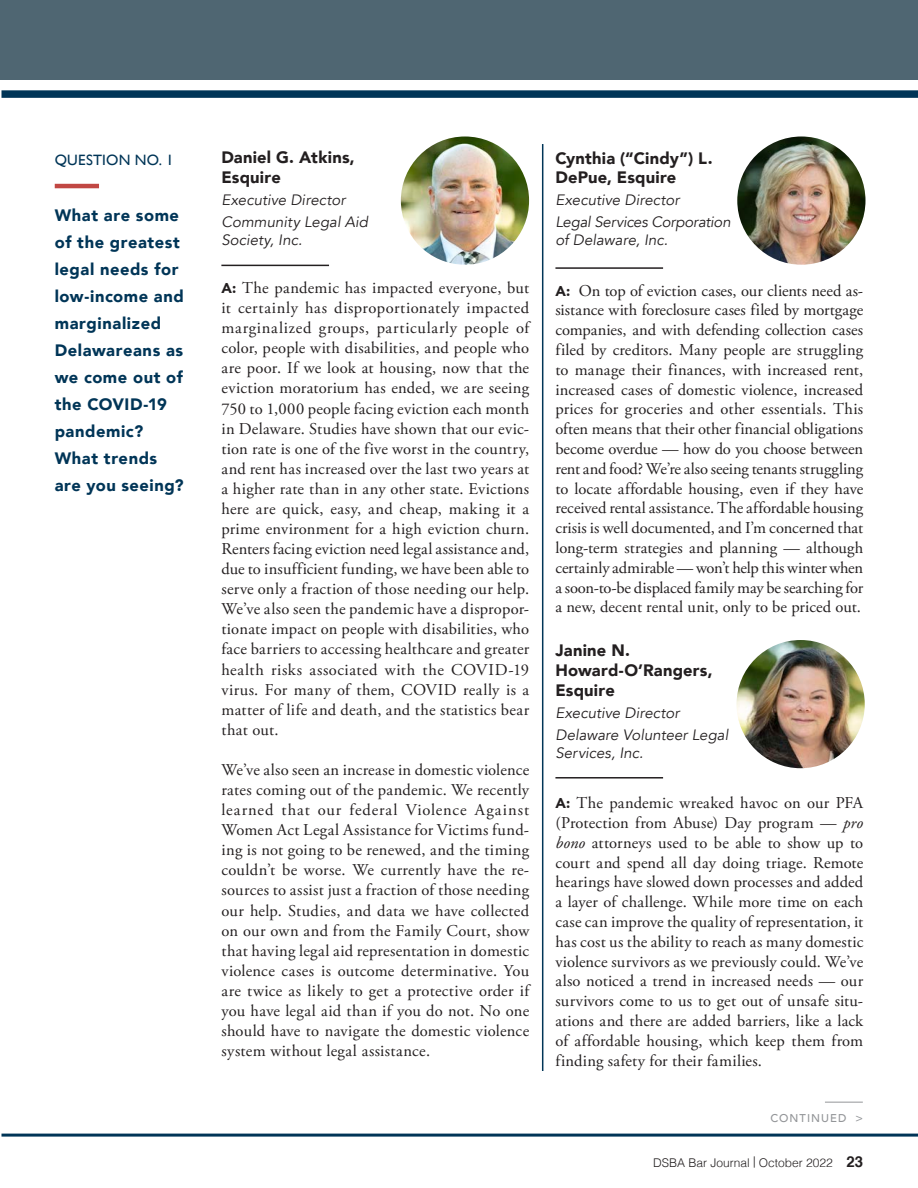
<style>
.page{position:relative;width:918px;height:1188px;background:#fff}
.page>*{position:absolute;margin:0;border:0;box-sizing:border-box;transform-origin:0 0}
.Article_Text{font:16.5px/20.1px "Adobe Garamond Pro";letter-spacing:.015em;color:#231f20;text-align:justify}
.Article_Text-2{font:900 16.5px/27px "Avenir";letter-spacing:.035em;color:#003557}
.Article_Text-3{font:900 16.5px/19.8px "Avenir";letter-spacing:.01em;color:#231f20}
.Article_Text-4{font:italic 15px/18px "Avenir";letter-spacing:.005em;color:#231f20}
.Article_Text-5{font:15px "Gill Sans";letter-spacing:.015em;color:#003557}
.t1{font:300 12px "Helvetica";color:#231f20}
.Article_Text-6{font:500 11.25px "Avenir";letter-spacing:.095em;color:#939598}
.s1{font-family:"Avenir";font-weight:900;font-size:14.25px}
.s2{font-style:italic}
.s3{font-family:"Arial Narrow";font-weight:400}
.s4{font-weight:700;font-size:15px}
</style>
<div class="page">
<hr style="left:555px;top:267px;width:108px;height:2px;background:#231f20">
<hr style="left:555px;top:777px;width:108px;height:2px;background:#231f20">
<hr style="left:55px;top:184px;width:44px;height:4px;background:#c14743">
<hr style="left:221px;top:265px;width:108px;height:1px;background:#231f20">
<img style="left:401px;top:137px;width:128px;height:128px;border-radius:64px">
<img style="left:737px;top:137px;width:129px;height:128px;border-radius:64px">
<img style="left:737px;top:640px;width:128px;height:128px;border-radius:64px">
<hr style="left:542px;top:144px;width:1px;height:927px;background:#003557">
<hr style="left:825px;top:1102px;width:38px;height:1px;background:#939598">
<div style="left:0;top:0;width:918px;height:80px;background:#4f6672"></div>
<div style="left:2px;top:90px;width:916px;height:8px;background:#003557"></div>
<hr style="left:2px;top:1134px;width:916px;height:3px;background:#003557">
<p class="Article_Text-5" style="left:55px;top:151px;width:120px">QUESTION NO. 1</p>
<p class="Article_Text-2" style="left:55px;top:201px;width:131px">What are some of the greatest legal needs for low-income and marginalized<br>Delawareans as we come out of the COVID-19 pandemic?<br>What trends are you seeing?</p>
<p class="Article_Text-3" style="left:221px;top:147px;width:135px">Daniel G. Atkins,<br>Esquire</p>
<p class="Article_Text-4" style="left:221px;top:191px;width:126px">Executive Director</p>
<p class="Article_Text-4" style="left:221px;top:213px;width:148px">Community Legal Aid<br>Society, Inc.</p>
<p class="Article_Text" style="left:221px;top:278px;width:309px"><span class="s1">A:</span> The pandemic has impacted everyone, but it certainly has disproportionately impacted marginalized groups, particularly people of color, people with disabilities, and people who are poor. If we look at housing, now that the eviction moratorium has ended, we are seeing 750 to 1,000 people facing eviction each month in Delaware. Studies have shown that our evic&shy;tion rate is one of the five worst in the country, and rent has increased over the last two years at a higher rate than in any other state. Evictions here are quick, easy, and cheap, making it a prime environment for a high eviction churn.<br>Renters facing eviction need legal assistance and, due to insufficient funding, we have been able to serve only a fraction of those needing our help.<br>We’ve also seen the pandemic have a dispropor&shy;tionate impact on people with disabilities, who face barriers to accessing healthcare and greater health risks associated with the COVID-19 virus. For many of them, COVID really is a matter of life and death, and the statistics bear that out.</p>
<p class="Article_Text" style="left:221px;top:760px;width:309px">We’ve also seen an increase in domestic violence rates coming out of the pandemic. We recently learned that our federal Violence Against Women Act Legal Assistance for Victims fund&shy;ing is not going to be renewed, and the timing couldn’t be worse. We currently have the re&shy;sources to assist just a fraction of those needing our help. Studies, and data we have collected on our own and from the Family Court, show that having legal aid representation in domestic violence cases is outcome determinative. You are twice as likely to get a protective order if you have legal aid than if you do not. No one should have to navigate the domestic violence system without legal assistance.</p>
<p class="Article_Text-3" style="left:555px;top:147px;width:159px">Cynthia (“Cindy”) L.<br>DePue, Esquire</p>
<p class="Article_Text-4" style="left:555px;top:191px;width:126px">Executive Director</p>
<p class="Article_Text-4" style="left:555px;top:213px;width:177px">Legal Services Corporation of Delaware, Inc.</p>
<p class="Article_Text" style="left:555px;top:281px;width:309px"><span class="s1">A:</span> On top of eviction cases, our clients need as&shy;sistance with foreclosure cases filed by mortgage companies, and with defending collection cases filed by creditors. Many people are struggling to manage their finances, with increased rent, increased cases of domestic violence, increased prices for groceries and other essentials. This often means that their other financial obligations become overdue — how do you choose between rent and food? We’re also seeing tenants struggling to locate affordable housing, even if they have received rental assistance. The affordable housing crisis is well documented, and I’m concerned that long-term strategies and planning — although certainly admirable — won’t help this winter when a soon-to-be displaced family may be searching for a new, decent rental unit, only to be priced out.</p>
<p class="Article_Text-3" style="left:555px;top:640px;width:159px">Janine N.<br>Howard-O’Rangers,<br>Esquire</p>
<p class="Article_Text-4" style="left:555px;top:704px;width:126px">Executive Director</p>
<p class="Article_Text-4" style="left:555px;top:726px;width:174px">Delaware Volunteer Legal<br>Services, Inc.</p>
<p class="Article_Text" style="left:555px;top:794px;width:309px"><span class="s1">A:</span> The pandemic wreaked havoc on our PFA (Protection from Abuse) Day program — <span class="s2">pro bono</span> attorneys used to be able to show up to court and spend all day doing triage. Remote hearings have slowed down processes and added a layer of challenge. While more time on each case can improve the quality of representation, it has cost us the ability to reach as many domestic violence survivors as we previously could. We’ve also noticed a trend in increased needs — our survivors come to us to get out of unsafe situ&shy;ations and there are added barriers, like a lack of affordable housing, which keep them from finding safety for their families.</p>
<p class="Article_Text-6" style="left:770px;top:1109px;width:94px">CONTINUED &gt;</p>
<p class="t1" style="left:653px;top:1152px;width:212px">DSBA Bar Journal <span class="s3">|</span> October 2022 <span class="s4">23</span></p>
</div>
